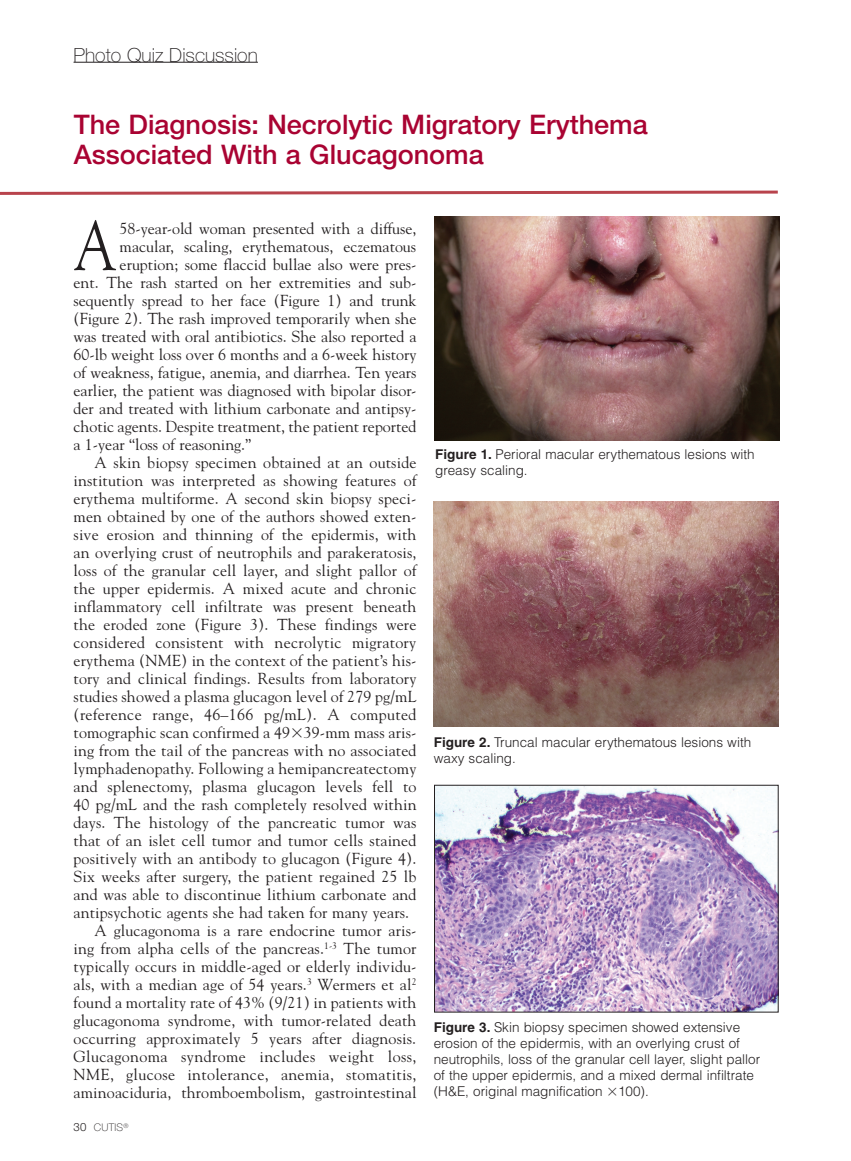
<style>
.page{position:relative;width:851px;height:1161px;background:#fff}
.page>*{position:absolute;margin:0;border:0;box-sizing:border-box;transform-origin:0 0}
.t1{font:69.6px "Goudy";color:#231f20;scale:.8 1}
.t2{font:500 27px/30px "Helvetica Neue";color:#a90332}
.t3{font:100 19.5px "Helvetica Neue";color:#231f20}
.t4{font:15.9px "Goudy";letter-spacing:.01em;color:#231f20}
.t5{font:300 13.5px/15.9px "Helvetica";color:#231f20}
.t6{font:100 10.5px "Helvetica Neue";letter-spacing:.025em;color:#231f20}
.s1{font-family:"Mathematical Pi One"}
.s2{font-weight:300;font-size:11.4px}
.s3{font-weight:700}
.s4{font-family:"Mathematical Pi One";font-weight:400}
</style>
<div class="page">
<svg style="left:0;top:190px;width:778px;height:5px"></svg>
<hr style="left:74px;top:62px;width:184px;height:1px;background:#231f20">
<img style="left:435px;top:216px;width:344px;height:224px">
<img style="left:434px;top:501px;width:344px;height:226px">
<img style="left:436px;top:787px;width:340px;height:223px">
<div style="left:434px;top:785px;width:344px;height:227px;border:1px solid #231f20"></div>
<p class="t3" style="left:74px;top:44px;width:186px">Photo Quiz Discussion</p>
<h2 class="t2" style="left:74px;top:109px;width:575px">The Diagnosis: Necrolytic Migratory Erythema<br>Associated With a Glucagonoma</h2>
<h1 class="t1" style="left:74px;top:203px;width:56px">A</h1>
<p class="t4" style="left:120px;top:219px;width:298px">58-year-old woman presented with a diffuse,</p>
<p class="t4" style="left:120px;top:237px;width:298px">macular, scaling, erythematous, eczematous</p>
<p class="t4" style="left:120px;top:255px;width:298px">eruption; some flaccid bullae also were pres-</p>
<p class="t4" style="left:74px;top:273px;width:344px">ent. The rash started on her extremities and sub-</p>
<p class="t4" style="left:74px;top:291px;width:344px">sequently spread to her face (Figure 1) and trunk</p>
<p class="t4" style="left:74px;top:309px;width:344px">(Figure 2). The rash improved temporarily when she</p>
<p class="t4" style="left:74px;top:327px;width:344px">was treated with oral antibiotics. She also reported a</p>
<p class="t4" style="left:74px;top:345px;width:344px">60-lb weight loss over 6 months and a 6-week history</p>
<p class="t4" style="left:74px;top:363px;width:344px">of weakness, fatigue, anemia, and diarrhea. Ten years</p>
<p class="t4" style="left:74px;top:381px;width:344px">earlier, the patient was diagnosed with bipolar disor-</p>
<p class="t4" style="left:74px;top:399px;width:344px">der and treated with lithium carbonate and antipsy-</p>
<p class="t4" style="left:74px;top:417px;width:344px">chotic agents. Despite treatment, the patient reported</p>
<p class="t4" style="left:74px;top:435px;width:179px">a 1-year “loss of reasoning.”</p>
<p class="t4" style="left:94px;top:453px;width:323px">A skin biopsy specimen obtained at an outside</p>
<p class="t4" style="left:74px;top:471px;width:344px">institution was interpreted as showing features of</p>
<p class="t4" style="left:74px;top:489px;width:344px">erythema multiforme. A second skin biopsy speci-</p>
<p class="t4" style="left:74px;top:507px;width:344px">men obtained by one of the authors showed exten-</p>
<p class="t4" style="left:74px;top:525px;width:344px">sive erosion and thinning of the epidermis, with</p>
<p class="t4" style="left:74px;top:543px;width:344px">an overlying crust of neutrophils and parakeratosis,</p>
<p class="t4" style="left:74px;top:561px;width:344px">loss of the granular cell layer, and slight pallor of</p>
<p class="t4" style="left:74px;top:579px;width:344px">the upper epidermis. A mixed acute and chronic</p>
<p class="t4" style="left:74px;top:597px;width:344px">inflammatory cell infiltrate was present beneath</p>
<p class="t4" style="left:74px;top:615px;width:344px">the eroded zone (Figure 3). These findings were</p>
<p class="t4" style="left:74px;top:633px;width:344px">considered consistent with necrolytic migratory</p>
<p class="t4" style="left:74px;top:651px;width:344px">erythema (NME) in the context of the patient’s his-</p>
<p class="t4" style="left:74px;top:669px;width:344px">tory and clinical findings. Results from laboratory</p>
<p class="t4" style="left:74px;top:687px;width:344px">studies showed a plasma glucagon level of 279 pg/mL</p>
<p class="t4" style="left:74px;top:705px;width:344px">(reference range, 46–166 pg/mL). A computed</p>
<p class="t4" style="left:74px;top:723px;width:344px">tomographic scan confirmed a 49<span class="s1">3</span>39-mm mass aris-</p>
<p class="t4" style="left:74px;top:741px;width:344px">ing from the tail of the pancreas with no associated</p>
<p class="t4" style="left:74px;top:759px;width:344px">lymphadenopathy. Following a hemipancreatectomy</p>
<p class="t4" style="left:74px;top:777px;width:344px">and splenectomy, plasma glucagon levels fell to</p>
<p class="t4" style="left:74px;top:795px;width:344px">40 pg/mL and the rash completely resolved within</p>
<p class="t4" style="left:74px;top:813px;width:344px">days. The histology of the pancreatic tumor was</p>
<p class="t4" style="left:74px;top:831px;width:344px">that of an islet cell tumor and tumor cells stained</p>
<p class="t4" style="left:74px;top:849px;width:344px">positively with an antibody to glucagon (Figure 4).</p>
<p class="t4" style="left:74px;top:867px;width:344px">Six weeks after surgery, the patient regained 25 lb</p>
<p class="t4" style="left:74px;top:885px;width:344px">and was able to discontinue lithium carbonate and</p>
<p class="t4" style="left:74px;top:903px;width:337px">antipsychotic agents she had taken for many years.</p>
<p class="t4" style="left:94px;top:921px;width:323px">A glucagonoma is a rare endocrine tumor aris-</p>
<p class="t4" style="left:74px;top:939px;width:344px">ing from alpha cells of the pancreas.<sup>1-3</sup> The tumor</p>
<p class="t4" style="left:74px;top:957px;width:344px">typically occurs in middle-aged or elderly individu-</p>
<p class="t4" style="left:74px;top:975px;width:344px">als, with a median age of 54 years.<sup>3</sup> Wermers et al<sup>2</sup></p>
<p class="t4" style="left:74px;top:993px;width:344px">found a mortality rate of 43% (9/21) in patients with</p>
<p class="t4" style="left:74px;top:1011px;width:344px">glucagonoma syndrome, with tumor-related death</p>
<p class="t4" style="left:74px;top:1029px;width:344px">occurring approximately 5 years after diagnosis.</p>
<p class="t4" style="left:74px;top:1047px;width:344px">Glucagonoma syndrome includes weight loss,</p>
<p class="t4" style="left:74px;top:1065px;width:344px">NME, glucose intolerance, anemia, stomatitis,</p>
<p class="t4" style="left:74px;top:1083px;width:344px">aminoaciduria, thromboembolism, gastrointestinal</p>
<p class="t6" style="left:74px;top:1122px;width:56px"><span class="s2">30</span> CUTIS<sup>®</sup></p>
<p class="t5" style="left:435px;top:446px;width:321px"><span class="s3">Figure 1.</span> Perioral macular erythematous lesions with greasy scaling.</p>
<p class="t5" style="left:434px;top:734px;width:319px"><span class="s3">Figure 2.</span> Truncal macular erythematous lesions with waxy scaling.</p>
<p class="t5" style="left:434px;top:1019px;width:328px"><span class="s3">Figure 3.</span> Skin biopsy specimen showed extensive erosion of the epidermis, with an overlying crust of neutrophils, loss of the granular cell layer, slight pallor of the upper epidermis, and a mixed dermal infiltrate (H&amp;E, original magnification <span class="s4">3</span>100).</p>
</div>
